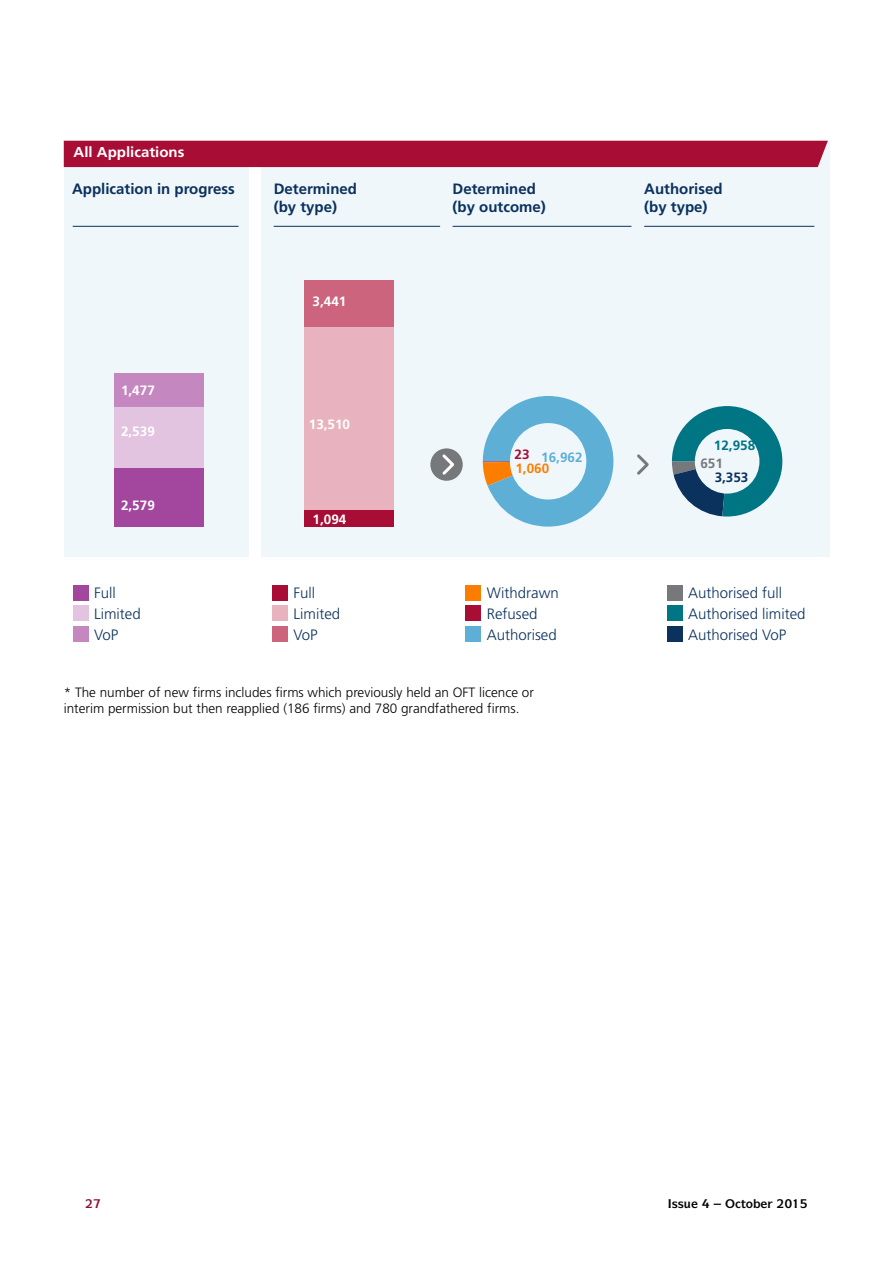
<style>
.page{position:relative;width:893px;height:1263px;background:#fff}
.page>*{position:absolute;margin:0;border:0;box-sizing:border-box;transform-origin:0 0}
.t1{font:300 15px/21px "Frutiger LT Std";color:#0b315d}
.t2{font:700 15px/18px "Frutiger LT Std";color:#0b315d}
.t3{font:700 14.4px "Frutiger LT Std";color:#fff;scale:1.04 1}
.t4{font:300 13.5px/16.2px "Frutiger LT Std";color:#000}
.t5{font:700 13.5px "Frutiger LT Std";color:#fff}
.t6{font:700 13.5px "Frutiger LT Std";color:#5dafd6}
.t7{font:700 13.5px "Frutiger LT Std";color:#007583}
.t8{font:700 13.5px "Frutiger LT Std";color:#fc7e00}
.t9{font:700 13.5px "Frutiger LT Std";color:#0b315d}
.t10{font:700 13.5px "Frutiger LT Std";color:#76787c}
.t11{font:700 13.5px "Frutiger LT Std";color:#a70d35}
.t12{font:700 12px "ITC Symbol Std";color:#000}
</style>
<div class="page">
<div style="left:64px;top:141px;width:184px;height:415px;background:#f0f7fb"></div>
<div style="left:261px;top:141px;width:568px;height:415px;background:#f0f7fb"></div>
<div style="left:64px;top:141px;width:764px;height:26px;background:#a70d35"></div>
<svg style="left:483px;top:396px;width:130px;height:131px"></svg>
<div style="left:510px;top:423px;width:76px;height:76px;background:#f0f7fb;border-radius:50%"></div>
<div style="left:430px;top:448px;width:33px;height:33px;background:#76787c;border-radius:50%"></div>
<svg style="left:442px;top:454px;width:12px;height:21px"></svg>
<div style="left:115px;top:467px;width:89px;height:60px;background:#a3469e"></div>
<div style="left:115px;top:373px;width:89px;height:35px;background:#c587c0"></div>
<div style="left:115px;top:408px;width:89px;height:60px;background:#e3c4e0"></div>
<div style="left:304px;top:510px;width:90px;height:17px;background:#a70d35"></div>
<div style="left:304px;top:326px;width:90px;height:184px;background:#e8b3bf"></div>
<div style="left:304px;top:281px;width:90px;height:46px;background:#cc647d"></div>
<svg style="left:672px;top:469px;width:47px;height:47px"></svg>
<svg style="left:672px;top:406px;width:110px;height:110px;background:#09697c"></svg>
<div style="left:695px;top:429px;width:64px;height:65px;background:#f0f7fb;border-radius:50%"></div>
<div style="left:73px;top:605px;width:15px;height:16px;background:#e3c4e0"></div>
<div style="left:73px;top:626px;width:15px;height:15px;background:#c587c0"></div>
<div style="left:73px;top:585px;width:15px;height:15px;background:#a3469e"></div>
<div style="left:273px;top:605px;width:15px;height:16px;background:#e8b3bf"></div>
<div style="left:273px;top:626px;width:15px;height:15px;background:#cc647d"></div>
<div style="left:273px;top:585px;width:15px;height:15px;background:#a70d35"></div>
<div style="left:466px;top:605px;width:15px;height:16px;background:#a70d35"></div>
<div style="left:466px;top:626px;width:15px;height:15px;background:#5dafd6"></div>
<div style="left:466px;top:585px;width:15px;height:15px;background:#fc7e00"></div>
<div style="left:667px;top:605px;width:15px;height:16px;background:#007583"></div>
<div style="left:667px;top:626px;width:15px;height:15px;background:#0b315d"></div>
<div style="left:667px;top:585px;width:15px;height:15px;background:#76787c"></div>
<svg style="left:637px;top:454px;width:12px;height:21px"></svg>
<hr style="left:274px;top:226px;width:166px;height:1px;background:#0b315d">
<hr style="left:73px;top:226px;width:166px;height:1px;background:#0b315d">
<hr style="left:644px;top:226px;width:170px;height:1px;background:#0b315d">
<hr style="left:453px;top:226px;width:178px;height:1px;background:#0b315d">
<p class="t3" style="left:74px;top:143px;width:108px">All Applications</p>
<p class="t2" style="left:72px;top:180px;width:164px">Application in progress</p>
<p class="t2" style="left:274px;top:180px;width:85px">Determined (by type)</p>
<p class="t2" style="left:453px;top:180px;width:95px">Determined (by outcome)</p>
<p class="t2" style="left:644px;top:180px;width:80px">Authorised (by type)</p>
<p class="t5" style="left:121px;top:383px;width:35px">1,477</p>
<p class="t5" style="left:121px;top:423px;width:35px">2,539</p>
<p class="t5" style="left:121px;top:497px;width:35px">2,579</p>
<p class="t5" style="left:313px;top:294px;width:35px">3,441</p>
<p class="t5" style="left:309px;top:416px;width:43px">13,510</p>
<p class="t5" style="left:313px;top:511px;width:35px">1,094</p>
<p class="t11" style="left:514px;top:446px;width:17px">23</p>
<p class="t6" style="left:541px;top:449px;width:43px">16,962</p>
<p class="t8" style="left:515px;top:461px;width:35px">1,060</p>
<p class="t7" style="left:714px;top:437px;width:43px">12,958</p>
<p class="t9" style="left:715px;top:470px;width:35px">3,353</p>
<p class="t10" style="left:700px;top:455px;width:24px">651</p>
<p class="t1" style="left:94px;top:582px;width:48px">Full<br>Limited<br>VoP</p>
<p class="t1" style="left:294px;top:582px;width:48px">Full<br>Limited<br>VoP</p>
<p class="t1" style="left:487px;top:582px;width:74px">Withdrawn<br>Refused<br>Authorised</p>
<p class="t1" style="left:688px;top:582px;width:119px">Authorised full<br>Authorised limited<br>Authorised VoP</p>
<p class="t4" style="left:64px;top:684px;width:472px">* The number of new firms includes firms which previously held an OFT licence or interim permission but then reapplied (186 firms) and 780 grandfathered firms.</p>
<p class="t12" style="left:672px;top:1196px;width:39px">▲▲◆ ✔</p>
</div>
